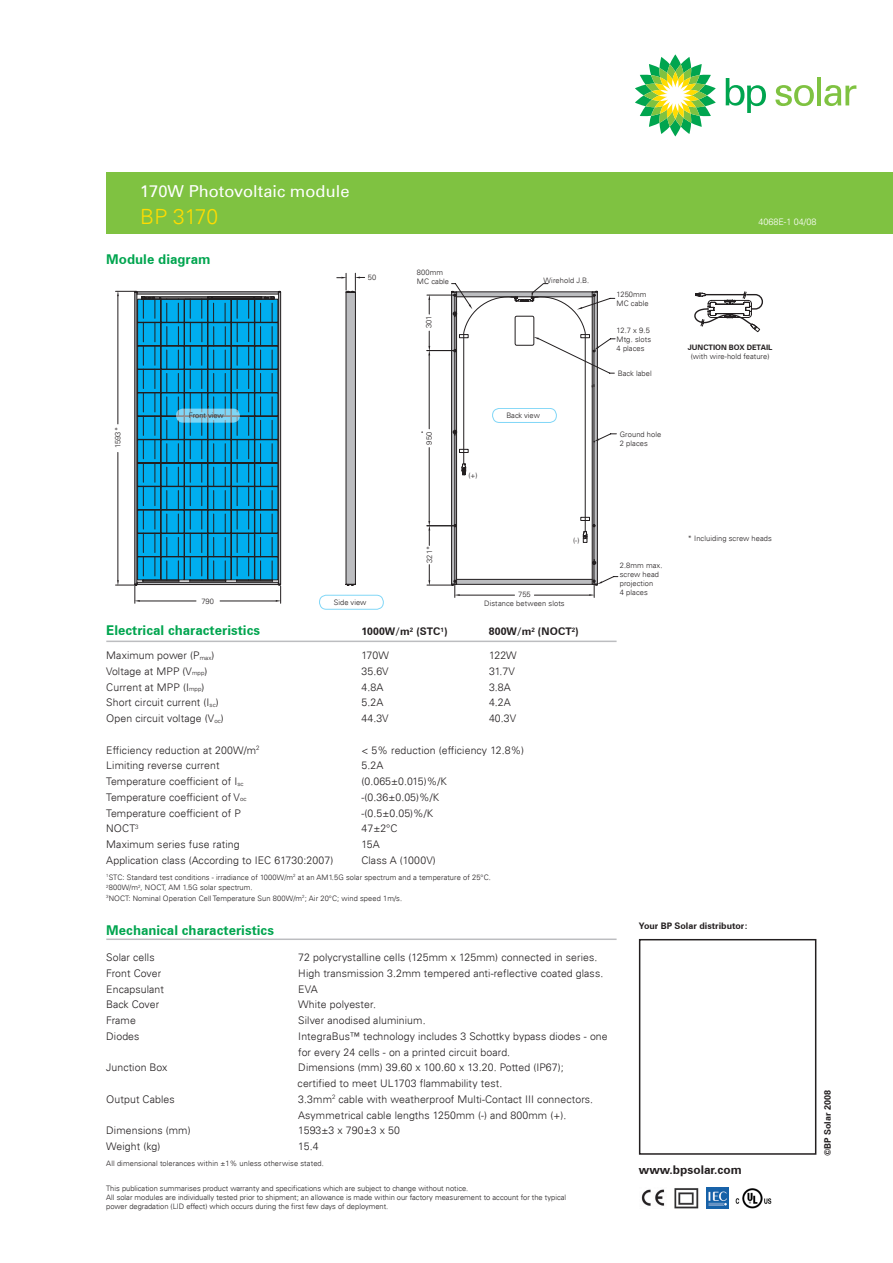
<style>
.page{position:relative;width:893px;height:1263px;background:#fff}
.page>*{position:absolute;margin:0;border:0;box-sizing:border-box;transform-origin:0 0}
.t1{font:300 21px "Univers 45";color:#ffdc01}
.t2{font:16.5px "Univers 55 Roman";color:#fff}
.t3{font:700 13.5px "Univers 65 BT";color:#00a54f}
.t4{font:700 12px "Univers 65 BT";color:#231f20}
.t5{font:300 10.5px "Univers 45";letter-spacing:.01em;color:#231f20}
.t6{font:700 10.5px "Univers 65 BT";letter-spacing:.01em;color:#231f20}
.t7{font:300 10.5px "Univers 45";letter-spacing:-.01em;color:#231f20}
.t8{font:700 9px "Univers 65 BT";color:#231f20}
.t9{font:300 9px "Univers 45";color:#fff}
.t10{font:300 7.5px/9px "Univers 45";letter-spacing:.01em;color:#231f20}
.t11{font:300 7.5px "Univers 45";letter-spacing:-.01em;color:#231f20}
.s1{font-family:"Univers 65 BT";font-weight:700}
.s2{font-size:6.15px}
</style>
<div class="page">
<svg style="left:635px;top:54px;width:81px;height:82px"></svg>
<svg style="left:726px;top:78px;width:40px;height:35px"></svg>
<svg style="left:775px;top:85px;width:39px;height:21px"></svg>
<hr style="left:817px;top:77px;width:4px;height:28px;background:#7fc241">
<svg style="left:824px;top:85px;width:32px;height:21px"></svg>
<div style="left:106px;top:172px;width:787px;height:62px;background:#7fc241"></div>
<hr style="left:106px;top:641px;width:511px;height:1px;background:#bcbdc0">
<hr style="left:106px;top:938px;width:511px;height:2px;background:#bcbdc0">
<div style="left:639px;top:939px;width:177px;height:216px;border:2px solid #231f20"></div>
<img style="left:641px;top:1189px;width:24px;height:17px">
<img style="left:707px;top:1187px;width:21px;height:22px">
<div style="left:346px;top:292px;width:9px;height:292px;background:#bcbdc0"></div>
<svg style="left:694px;top:292px;width:69px;height:40px"></svg>
<hr style="left:355px;top:292px;width:1px;height:292px;background:#231f20">
<hr style="left:346px;top:292px;width:1px;height:292px;background:#231f20">
<svg style="left:337px;top:273px;width:28px;height:20px"></svg>
<svg style="left:422px;top:283px;width:196px;height:314px"></svg>
<svg style="left:115px;top:291px;width:166px;height:312px"></svg>
<hr style="left:142px;top:297px;width:132px;height:1px;background:#231f20">
<hr style="left:142px;top:299px;width:132px;height:1px;background:#231f20">
<svg style="left:176px;top:409px;width:64px;height:14px"></svg>
<div style="left:319px;top:595px;width:64px;height:14px;border:1px solid #00aeef;border-radius:7px"></div>
<div style="left:493px;top:408px;width:63px;height:14px;background:#fff;border-radius:7px"></div>
<div style="left:492px;top:408px;width:65px;height:15px;border:1px solid #00aeef;border-radius:7px"></div>
<div style="left:515px;top:316px;width:19px;height:29px;border:1px solid #231f20;border-radius:2px"></div>
<img style="left:736px;top:1188px;width:36px;height:21px">
<img style="left:674px;top:1188px;width:25px;height:21px">
<p class="t2" style="left:140px;top:181px;width:211px">170W Photovoltaic module</p>
<p class="t1" style="left:140px;top:204px;width:79px">BP 3170</p>
<p class="t3" style="left:106px;top:251px;width:106px">Module diagram</p>
<p class="t10" style="left:368px;top:273px;width:10px">50</p>
<p class="t10" style="left:113px;top:448px;width:22px;rotate:-90deg">1593*</p>
<p class="t10" style="left:189px;top:411px;width:36px">Front view</p>
<p class="t10" style="left:417px;top:267px;width:28px">800mm</p>
<p class="t10" style="left:417px;top:276px;width:34px">MC cable</p>
<p class="t10" style="left:544px;top:276px;width:47px">Wirehold J.B.</p>
<p class="t10" style="left:424px;top:328px;width:14px;rotate:-90deg">301</p>
<p class="t10" style="left:425px;top:444px;width:14px;rotate:-90deg">950</p>
<p class="t10" style="left:468px;top:471px;width:11px">(+)</p>
<p class="t11" style="left:506px;top:411px;width:35px">Back view</p>
<p class="t10" style="left:617px;top:289px;width:32px">1250mm</p>
<p class="t10" style="left:617px;top:298px;width:34px">MC cable</p>
<p class="t10" style="left:617px;top:326px;width:35px">12.7 x 9.5</p>
<p class="t10" style="left:617px;top:335px;width:36px">Mtg. slots</p>
<p class="t10" style="left:617px;top:344px;width:30px">4 places</p>
<p class="t10" style="left:618px;top:369px;width:35px">Back label</p>
<p class="t10" style="left:620px;top:429px;width:43px">Ground hole</p>
<p class="t10" style="left:620px;top:438px;width:30px">2 places</p>
<p class="t9" style="left:758px;top:216px;width:60px">4068E-1 04/08</p>
<p class="t10" style="left:688px;top:343px;width:86px;text-align:center"><span class="s1">JUNCTION BOX DETAIL </span>(with wire-hold feature)</p>
<p class="t10" style="left:201px;top:597px;width:14px">790</p>
<p class="t10" style="left:334px;top:598px;width:34px">Side view</p>
<p class="t10" style="left:425px;top:563px;width:18px;rotate:-90deg">321*</p>
<p class="t10" style="left:573px;top:536px;width:8px">(-)</p>
<p class="t10" style="left:518px;top:589px;width:14px">755</p>
<p class="t10" style="left:484px;top:598px;width:82px">Distance between slots</p>
<p class="t3" style="left:106px;top:622px;width:155px">Electrical characteristics</p>
<p class="t6" style="left:361px;top:625px;width:88px">1000W/m<sup>2</sup> (STC<sup>1</sup>)</p>
<p class="t6" style="left:489px;top:625px;width:91px">800W/m<sup>2</sup> (NOCT<sup>2</sup>)</p>
<p class="t5" style="left:106px;top:649px;width:110px">Maximum power (P<span class="s2">max</span>)</p>
<p class="t5" style="left:361px;top:649px;width:29px">170W</p>
<p class="t5" style="left:489px;top:649px;width:29px">122W</p>
<p class="t5" style="left:106px;top:665px;width:103px">Voltage at MPP (V<span class="s2">mpp</span>)</p>
<p class="t5" style="left:361px;top:665px;width:29px">35.6V</p>
<p class="t5" style="left:489px;top:665px;width:27px">31.7V</p>
<p class="t5" style="left:106px;top:680px;width:100px">Current at MPP (I<span class="s2">mpp</span>)</p>
<p class="t5" style="left:361px;top:680px;width:23px">4.8A</p>
<p class="t5" style="left:489px;top:680px;width:23px">3.8A</p>
<p class="t5" style="left:106px;top:696px;width:114px">Short circuit current (I<span class="s2">sc</span>)</p>
<p class="t5" style="left:361px;top:696px;width:23px">5.2A</p>
<p class="t5" style="left:489px;top:696px;width:23px">4.2A</p>
<p class="t5" style="left:106px;top:712px;width:119px">Open circuit voltage (V<span class="s2">oc</span>)</p>
<p class="t5" style="left:361px;top:712px;width:29px">44.3V</p>
<p class="t5" style="left:489px;top:712px;width:29px">40.3V</p>
<p class="t5" style="left:106px;top:743px;width:155px">Efficiency reduction at 200W/m<sup>2</sup></p>
<p class="t5" style="left:361px;top:743px;width:164px">&lt; 5% reduction (efficiency 12.8%)</p>
<p class="t5" style="left:106px;top:759px;width:115px">Limiting reverse current</p>
<p class="t5" style="left:361px;top:759px;width:23px">5.2A</p>
<p class="t5" style="left:106px;top:775px;width:139px">Temperature coefficient of I<span class="s2">sc</span></p>
<p class="t5" style="left:361px;top:775px;width:87px">(0.065±0.015)%/K</p>
<p class="t5" style="left:106px;top:791px;width:142px">Temperature coefficient of V<span class="s2">oc</span></p>
<p class="t5" style="left:361px;top:791px;width:79px">-(0.36±0.05)%/K</p>
<p class="t5" style="left:106px;top:806px;width:136px">Temperature coefficient of P</p>
<p class="t5" style="left:361px;top:806px;width:73px">-(0.5±0.05)%/K</p>
<p class="t5" style="left:106px;top:822px;width:34px">NOCT<sup>3</sup></p>
<p class="t5" style="left:361px;top:822px;width:38px">47±2°C</p>
<p class="t5" style="left:106px;top:838px;width:135px">Maximum series fuse rating</p>
<p class="t5" style="left:361px;top:838px;width:20px">15A</p>
<p class="t5" style="left:106px;top:854px;width:229px">Application class (According to IEC 61730:2007)</p>
<p class="t5" style="left:361px;top:854px;width:76px">Class A (1000V)</p>
<p class="t10" style="left:106px;top:872px;width:386px"><sup>1</sup>STC: Standard test conditions - irradiance of 1000W/m<sup>2</sup> at an AM1.5G solar spectrum and a temperature of 25°C.</p>
<p class="t10" style="left:106px;top:883px;width:148px"><sup>2</sup>800W/m<sup>2</sup>, NOCT, AM 1.5G solar spectrum.</p>
<p class="t10" style="left:106px;top:893px;width:297px"><sup>3</sup>NOCT: Nominal Operation Cell Temperature Sun 800W/m<sup>2</sup>; Air 20°C; wind speed 1m/s.</p>
<p class="t3" style="left:106px;top:922px;width:169px">Mechanical characteristics</p>
<p class="t5" style="left:106px;top:951px;width:50px">Solar cells</p>
<p class="t5" style="left:298px;top:951px;width:300px">72 polycrystalline cells (125mm x 125mm) connected in series.</p>
<p class="t5" style="left:106px;top:967px;width:56px">Front Cover</p>
<p class="t5" style="left:298px;top:967px;width:306px">High transmission 3.2mm tempered anti-reflective coated glass.</p>
<p class="t5" style="left:106px;top:983px;width:59px">Encapsulant</p>
<p class="t5" style="left:298px;top:983px;width:21px">EVA</p>
<p class="t7" style="left:106px;top:998px;width:54px">Back Cover</p>
<p class="t5" style="left:298px;top:998px;width:79px">White polyester.</p>
<p class="t5" style="left:106px;top:1014px;width:31px">Frame</p>
<p class="t5" style="left:298px;top:1014px;width:129px">Silver anodised aluminium.</p>
<p class="t5" style="left:106px;top:1030px;width:35px">Diodes</p>
<p class="t5" style="left:298px;top:1030px;width:311px">IntegraBus™ technology includes 3 Schottky bypass diodes - one</p>
<p class="t5" style="left:298px;top:1046px;width:213px">for every 24 cells - on a printed circuit board.</p>
<p class="t5" style="left:106px;top:1061px;width:63px">Junction Box</p>
<p class="t5" style="left:298px;top:1061px;width:267px">Dimensions (mm) 39.60 x 100.60 x 13.20. Potted (IP67);</p>
<p class="t5" style="left:298px;top:1077px;width:206px">certified to meet UL1703 flammability test.</p>
<p class="t5" style="left:106px;top:1093px;width:70px">Output Cables</p>
<p class="t5" style="left:298px;top:1093px;width:296px">3.3mm<sup>2</sup> cable with weatherproof Multi-Contact III connectors.</p>
<p class="t5" style="left:298px;top:1109px;width:269px">Asymmetrical cable lengths 1250mm (-) and 800mm (+).</p>
<p class="t5" style="left:106px;top:1124px;width:86px">Dimensions (mm)</p>
<p class="t5" style="left:298px;top:1124px;width:103px">1593±3 x 790±3 x 50</p>
<p class="t5" style="left:106px;top:1140px;width:56px">Weight (kg)</p>
<p class="t5" style="left:298px;top:1140px;width:22px">15.4</p>
<p class="t10" style="left:106px;top:1159px;width:219px">All dimensional tolerances within ±1% unless otherwise stated.</p>
<p class="t10" style="left:106px;top:1183px;width:364px">This publication summarises product warranty and specifications which are subject to change without notice.</p>
<p class="t10" style="left:106px;top:1192px;width:461px">All solar modules are individually tested prior to shipment; an allowance is made within our factory measurement to account for the typical power degradation (LID effect) which occurs during the first few days of deployment.</p>
<p class="t10" style="left:620px;top:561px;width:44px">2.8mm max. screw head projection</p>
<p class="t10" style="left:620px;top:588px;width:30px">4 places</p>
<p class="t10" style="left:688px;top:534px;width:86px">* Incluiding screw heads</p>
<p class="t8" style="left:639px;top:920px;width:110px">Your BP Solar distributor:</p>
<p class="t4" style="left:639px;top:1162px;width:104px">www.bpsolar.com</p>
<p class="t8" style="left:822px;top:1156px;width:68px;rotate:-90deg">©BP Solar 2008</p>
</div>
